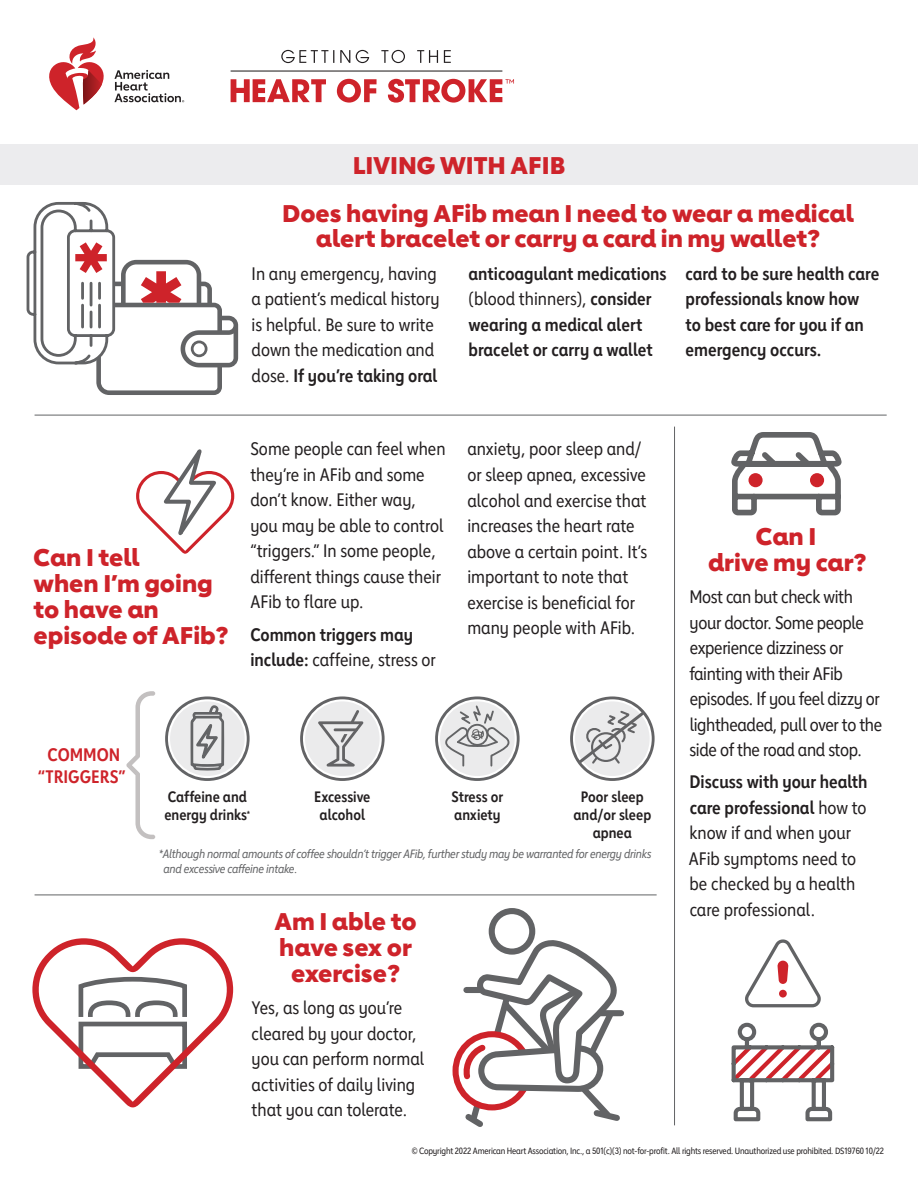
<style>
.page{position:relative;width:918px;height:1188px;background:#fff}
.page>*{position:absolute;margin:0;border:0;box-sizing:border-box;transform-origin:0 0}
._03_Red_Subs___H3{font:800 24px/25.8px "Lub Dub";color:#ce232a;text-align:center}
._05_12_17_body___P{font:800 24px/25.8px "Lub Dub";color:#ce232a;text-align:center}
._02_SUBHEADS___H2{font:800 24px "Lub Dub";color:#ce232a}
._05_12_17_body___P-2{font:18px/25.5px "Lub Dub Condensed";color:#231f20}
._05_12_17_body___P-3{font:700 18px/25.5px "Lub Dub Condensed";color:#231f20}
._05_12_17_body___P-4{font:18px/25.5px "Lub Dub Condensed";letter-spacing:-.02em;color:#231f20}
._08_14_17_RED___P{font:700 18px/22.5px "Lub Dub Condensed";color:#ce232a;text-align:center}
._50_disclaimer___P{font:700 15px/18px "Lub Dub Condensed";color:#231f20}
._50_disclaimer___P-2{font:italic 12px/15px "Lub Dub Condensed";letter-spacing:-.02em;color:#626365}
.t1{font:9px "Lub Dub Condensed";letter-spacing:-.02em;color:#231f20}
.s1{font-weight:700}
.s2{font-weight:400}
</style>
<div class="page">
<svg style="left:281px;top:50px;width:170px;height:13px"></svg>
<hr style="left:231px;top:71px;width:271px;height:1px;background:#231f20">
<svg style="left:231px;top:79px;width:283px;height:24px"></svg>
<svg style="left:114px;top:70px;width:70px;height:32px"></svg>
<svg style="left:49px;top:37px;width:55px;height:73px"></svg>
<div style="left:0;top:145px;width:918px;height:40px;background:#ececee"></div>
<hr style="left:35px;top:415px;width:852px;height:1px;background:#626365">
<hr style="left:35px;top:895px;width:622px;height:1px;background:#626365">
<svg style="left:136px;top:449px;width:98px;height:105px"></svg>
<svg style="left:165px;top:696px;width:85px;height:85px"></svg>
<div style="left:169px;top:700px;width:77px;height:77px;background:#ebebec;border-radius:50%"></div>
<div style="left:168px;top:699px;width:79px;height:79px;border:2px solid #fff;border-radius:50%"></div>
<svg style="left:190px;top:704px;width:35px;height:72px"></svg>
<svg style="left:300px;top:696px;width:85px;height:85px"></svg>
<div style="left:304px;top:700px;width:77px;height:77px;background:#ebebec;border-radius:50%"></div>
<div style="left:303px;top:699px;width:79px;height:79px;border:2px solid #fff;border-radius:50%"></div>
<svg style="left:318px;top:710px;width:45px;height:57px"></svg>
<svg style="left:435px;top:696px;width:85px;height:85px"></svg>
<svg style="left:439px;top:700px;width:77px;height:77px"></svg>
<div style="left:438px;top:699px;width:79px;height:79px;border:2px solid #fff;border-radius:50%"></div>
<svg style="left:444px;top:704px;width:66px;height:64px;background:#d2d2d3"></svg>
<svg style="left:570px;top:696px;width:85px;height:85px"></svg>
<div style="left:574px;top:700px;width:77px;height:77px;background:#ebebec;border-radius:50%"></div>
<div style="left:573px;top:699px;width:79px;height:79px;border:2px solid #fff;border-radius:50%"></div>
<svg style="left:575px;top:708px;width:73px;height:59px"></svg>
<svg style="left:126px;top:691px;width:29px;height:148px"></svg>
<hr style="left:674px;top:427px;width:1px;height:698px;background:#626365">
<svg style="left:452px;top:908px;width:172px;height:219px"></svg>
<svg style="left:731px;top:432px;width:111px;height:84px"></svg>
<div style="left:748px;top:473px;width:15px;height:14px;background:#ce232a;border-radius:50%"></div>
<svg style="left:26px;top:202px;width:212px;height:193px"></svg>
<div style="left:810px;top:473px;width:14px;height:14px;background:#ce232a;border-radius:50%"></div>
<svg style="left:745px;top:939px;width:76px;height:69px"></svg>
<svg style="left:731px;top:1022px;width:104px;height:100px"></svg>
<svg style="left:32px;top:938px;width:201px;height:169px"></svg>
<h2 class="_02_SUBHEADS___H2" style="left:353px;top:151px;width:214px">LIVING WITH AFIB</h2>
<h3 class="_03_Red_Subs___H3" style="left:282px;top:200px;width:573px">Does having AFib mean I need to wear a medical alert bracelet or carry a card in my wallet?</h3>
<p class="_05_12_17_body___P-2" style="left:252px;top:260px;width:190px">In any emergency, having a patient’s medical history is helpful. Be sure to write down the medication and dose. <span class="s1">If you’re taking oral</span></p>
<p class="_05_12_17_body___P-3" style="left:469px;top:260px;width:200px">anticoagulant medications <span class="s2">(blood thinners),</span> consider wearing a medical alert bracelet or carry a wallet</p>
<p class="_05_12_17_body___P-3" style="left:686px;top:260px;width:195px">card to be sure health care professionals know how to best care for you if an emergency occurs.</p>
<h3 class="_03_Red_Subs___H3" style="left:33px;top:544px;width:196px;text-align:left">Can I tell<br>when I’m going to have an episode of AFib?</h3>
<p class="_05_12_17_body___P-2" style="left:250px;top:436px;width:197px">Some people can feel when they’re in AFib and some don’t know. Either way, you may be able to control “triggers.” In some people, different things cause their<br>AFib to flare up.</p>
<p class="_05_12_17_body___P-3" style="left:250px;top:621px;width:187px">Common triggers may include: <span class="s2">caffeine, stress or</span></p>
<p class="_05_12_17_body___P-2" style="left:467px;top:436px;width:181px">anxiety, poor sleep and/ or sleep apnea, excessive alcohol and exercise that increases the heart rate above a certain point. It’s important to note that exercise is beneficial for many people with AFib.</p>
<p class="_08_14_17_RED___P" style="left:38px;top:743px;width:89px">COMMON “TRIGGERS”</p>
<p class="_50_disclaimer___P" style="left:164px;top:788px;width:87px">Caffeine and energy drinks<sup>*</sup></p>
<p class="_50_disclaimer___P" style="left:314px;top:788px;width:58px;text-align:center">Excessive alcohol</p>
<p class="_50_disclaimer___P" style="left:452px;top:788px;width:53px">Stress or anxiety</p>
<p class="_50_disclaimer___P" style="left:573px;top:788px;width:79px;text-align:center">Poor sleep and/or sleep apnea</p>
<p class="_50_disclaimer___P-2" style="left:163px;top:846px;width:489px;text-indent:-5px">*Although normal amounts of coffee shouldn’t trigger AFib, further study may be warranted for energy drinks and excessive caffeine intake.</p>
<p class="_05_12_17_body___P" style="left:274px;top:909px;width:144px">Am I able to have sex or exercise?</p>
<p class="_05_12_17_body___P-2" style="left:252px;top:995px;width:174px">Yes, as long as you’re cleared by your doctor, you can perform normal activities of daily living that you can tolerate.</p>
<h3 class="_03_Red_Subs___H3" style="left:708px;top:523px;width:160px">Can I<br>drive my car?</h3>
<p class="_05_12_17_body___P-4" style="left:689px;top:584px;width:194px">Most can but check with your doctor. Some people experience dizziness or fainting with their AFib episodes. If you feel dizzy or lightheaded, pull over to the side of the road and stop.</p>
<p class="_05_12_17_body___P-2" style="left:689px;top:769px;width:180px"><span class="s1">Discuss with your health care professional</span> how to know if and when your<br>AFib symptoms need to be checked by a health care professional.</p>
<p class="t1" style="left:412px;top:1146px;width:474px">© Copyright 2022 American Heart Association, Inc., a 501(c)(3) not-for-profit. All rights reserved. Unauthorized use prohibited. DS19760 10/22</p>
</div>
